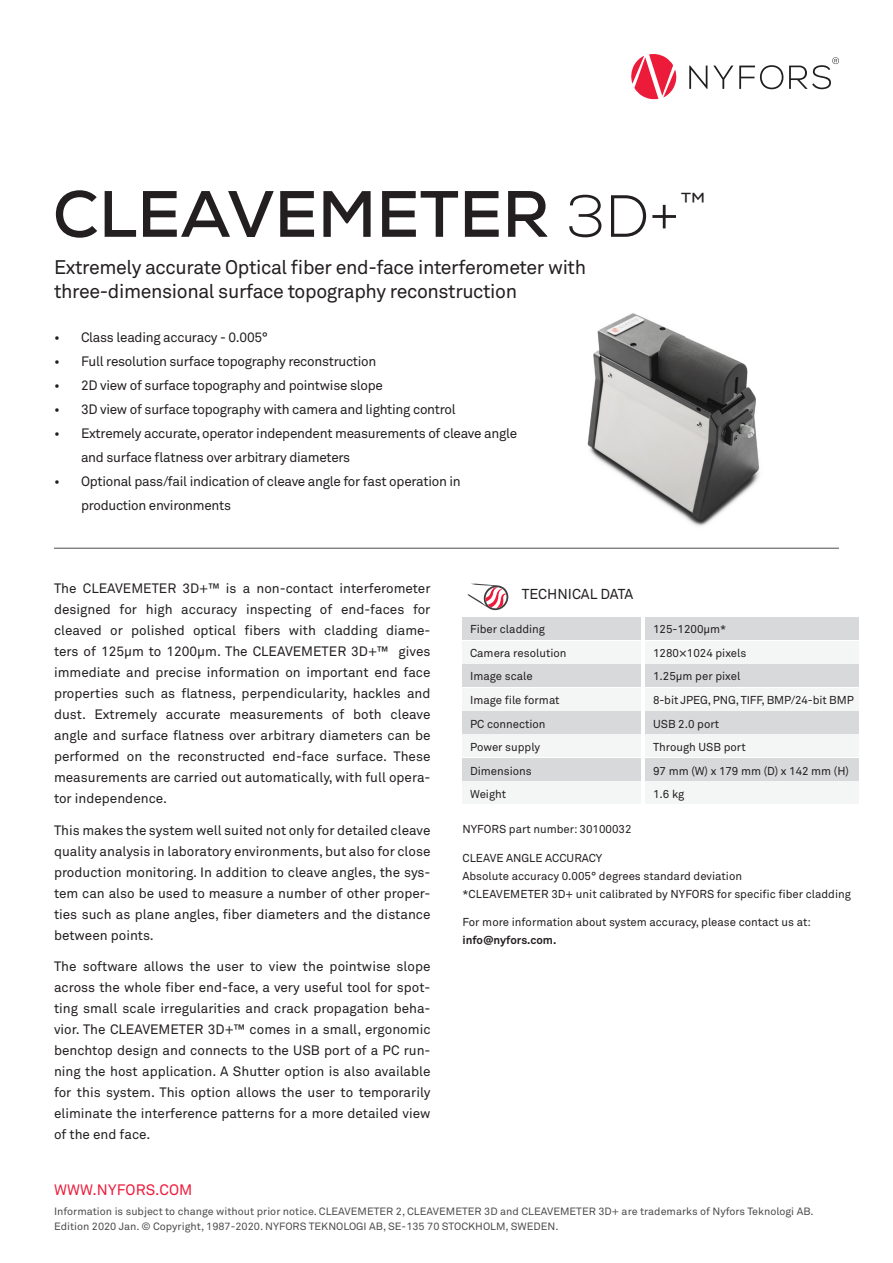
<style>
.page{position:relative;width:893px;height:1263px;background:#fff}
.page>*{position:absolute;margin:0;border:0;box-sizing:border-box;transform-origin:0 0}
.t1{font:700 65.4px "Nexa";color:#231f20}
.t2{font:19.5px "Akkurat Std";letter-spacing:-.02em;color:#231f20}
.t3{font:15px "Akkurat Std";letter-spacing:.01em;color:#ed1a3a}
.t4{font:14.25px "Akkurat Std";color:#231f20}
.t5{font:13.5px/21px "Akkurat Std";letter-spacing:-.02em;color:#231f20;text-align:justify}
.t6{font:11.4px "Akkurat Std";color:#231f20}
.t7{font:700 11.4px "Akkurat Std";color:#231f20}
.t8{font:10.5px "Akkurat Std";color:#4b4c4d}
.s1{font-weight:300;font-size:59.4px}
</style>
<div class="page">
<img style="left:462px;top:313px;width:377px;height:235px">
<hr style="left:54px;top:548px;width:785px;height:1px;background:#4b4c4d">
<svg style="left:689px;top:66px;width:18px;height:23px"></svg>
<svg style="left:713px;top:66px;width:20px;height:23px"></svg>
<svg style="left:739px;top:65px;width:44px;height:24px"></svg>
<svg style="left:631px;top:54px;width:46px;height:45px"></svg>
<svg style="left:789px;top:57px;width:50px;height:32px"></svg>
<div style="left:462px;top:617px;width:179px;height:23px;background:#d8d9db"></div>
<div style="left:462px;top:688px;width:179px;height:22px;background:#f4f5f5"></div>
<div style="left:462px;top:641px;width:179px;height:23px;background:#f4f5f5"></div>
<div style="left:462px;top:711px;width:179px;height:23px;background:#d8d9db"></div>
<div style="left:462px;top:664px;width:179px;height:23px;background:#d8d9db"></div>
<div style="left:462px;top:735px;width:179px;height:22px;background:#f4f5f5"></div>
<div style="left:462px;top:758px;width:179px;height:23px;background:#d8d9db"></div>
<div style="left:462px;top:781px;width:179px;height:23px;background:#f4f5f5"></div>
<div style="left:645px;top:617px;width:214px;height:23px;background:#d8d9db"></div>
<div style="left:645px;top:688px;width:214px;height:22px;background:#f4f5f5"></div>
<div style="left:645px;top:641px;width:214px;height:23px;background:#f4f5f5"></div>
<div style="left:645px;top:711px;width:214px;height:23px;background:#d8d9db"></div>
<div style="left:645px;top:664px;width:214px;height:23px;background:#d8d9db"></div>
<div style="left:645px;top:735px;width:214px;height:22px;background:#f4f5f5"></div>
<div style="left:645px;top:758px;width:214px;height:23px;background:#d8d9db"></div>
<div style="left:645px;top:781px;width:214px;height:23px;background:#f4f5f5"></div>
<svg style="left:467px;top:584px;width:41px;height:26px"></svg>
<p class="t1" style="left:53px;top:172px;width:655px">CLEAVEMETER <span class="s1">3D+</span><sup>™</sup></p>
<p class="t2" style="left:54px;top:256px;width:534px">Extremely accurate Optical fiber end-face interferometer with</p>
<p class="t2" style="left:54px;top:280px;width:465px">three-dimensional surface topography reconstruction</p>
<p class="t5" style="left:54px;top:327px;width:216px">• Class leading accuracy - 0.005°</p>
<p class="t5" style="left:54px;top:351px;width:324px">• Full resolution surface topography reconstruction</p>
<p class="t5" style="left:54px;top:375px;width:330px">• 2D view of surface topography and pointwise slope</p>
<p class="t5" style="left:54px;top:399px;width:403px">• 3D view of surface topography with camera and lighting control</p>
<p class="t5" style="left:81px;top:422px;width:438px;line-height:24px;text-indent:-27px">• Extremely accurate, operator independent measurements of cleave angle and surface flatness over arbitrary diameters</p>
<p class="t5" style="left:81px;top:470px;width:381px;line-height:24px;text-indent:-27px">• Optional pass/fail indication of cleave angle for fast operation in production environments</p>
<p class="t5" style="left:54px;top:578px;width:378px">The CLEAVEMETER 3D+™ is a non-contact interferometer designed for high accuracy inspecting of end-faces for cleaved or polished optical fibers with cladding diame&shy;ters of 125µm to 1200µm. The CLEAVEMETER 3D+™ gives immediate and precise information on important end face properties such as flatness, perpendicularity, hackles and dust. Extremely accurate measurements of both cleave angle and surface flatness over arbitrary diameters can be performed on the reconstructed end-face surface. These measurements are carried out automatically, with full opera&shy;tor independence.</p>
<p class="t5" style="left:54px;top:819px;width:378px">This makes the system well suited not only for detailed cleave quality analysis in laboratory environments, but also for close production monitoring. In addition to cleave angles, the sys&shy;tem can also be used to measure a number of other proper&shy;ties such as plane angles, fiber diameters and the distance between points.</p>
<p class="t5" style="left:54px;top:956px;width:378px">The software allows the user to view the pointwise slope across the whole fiber end-face, a very useful tool for spot&shy;ting small scale irregularities and crack propagation beha&shy;vior. The CLEAVEMETER 3D+™ comes in a small, ergonomic benchtop design and connects to the USB port of a PC run&shy;ning the host application. A Shutter option is also available for this system. This option allows the user to temporarily eliminate the interference patterns for a more detailed view of the end face.</p>
<p class="t3" style="left:54px;top:1181px;width:140px">WWW.NYFORS.COM</p>
<p class="t4" style="left:522px;top:586px;width:113px">TECHNICAL DATA</p>
<p class="t6" style="left:470px;top:623px;width:77px">Fiber cladding</p>
<p class="t6" style="left:653px;top:623px;width:75px">125-1200µm*</p>
<p class="t6" style="left:470px;top:646px;width:98px">Camera resolution</p>
<p class="t6" style="left:653px;top:646px;width:95px">1280×1024 pixels</p>
<p class="t6" style="left:470px;top:670px;width:64px">Image scale</p>
<p class="t6" style="left:653px;top:670px;width:89px">1.25µm per pixel</p>
<p class="t6" style="left:470px;top:693px;width:91px">Image file format</p>
<p class="t6" style="left:653px;top:693px;width:202px">8-bit JPEG, PNG, TIFF, BMP/24-bit BMP</p>
<p class="t6" style="left:470px;top:717px;width:77px">PC connection</p>
<p class="t6" style="left:653px;top:717px;width:68px">USB 2.0 port</p>
<p class="t6" style="left:470px;top:740px;width:72px">Power supply</p>
<p class="t6" style="left:653px;top:740px;width:94px">Through USB port</p>
<p class="t6" style="left:470px;top:764px;width:63px">Dimensions</p>
<p class="t6" style="left:653px;top:764px;width:197px">97 mm (W) x 179 mm (D) x 142 mm (H)</p>
<p class="t6" style="left:470px;top:788px;width:38px">Weight</p>
<p class="t6" style="left:653px;top:788px;width:33px">1.6 kg</p>
<p class="t6" style="left:462px;top:823px;width:171px">NYFORS part number: 30100032</p>
<p class="t6" style="left:462px;top:851px;width:141px">CLEAVE ANGLE ACCURACY</p>
<p class="t6" style="left:462px;top:869px;width:281px">Absolute accuracy 0.005° degrees standard deviation</p>
<p class="t6" style="left:462px;top:887px;width:390px">*CLEAVEMETER 3D+ unit calibrated by NYFORS for specific fiber cladding</p>
<p class="t6" style="left:462px;top:916px;width:350px">For more information about system accuracy, please contact us at:</p>
<p class="t7" style="left:462px;top:933px;width:95px">info@nyfors.com.</p>
<p class="t8" style="left:54px;top:1205px;width:761px">Information is subject to change without prior notice. CLEAVEMETER 2, CLEAVEMETER 3D and CLEAVEMETER 3D+ are trademarks of Nyfors Teknologi AB.</p>
<p class="t8" style="left:54px;top:1220px;width:506px">Edition 2020 Jan. © Copyright, 1987-2020. NYFORS TEKNOLOGI AB, SE-135 70 STOCKHOLM, SWEDEN.</p>
</div>
